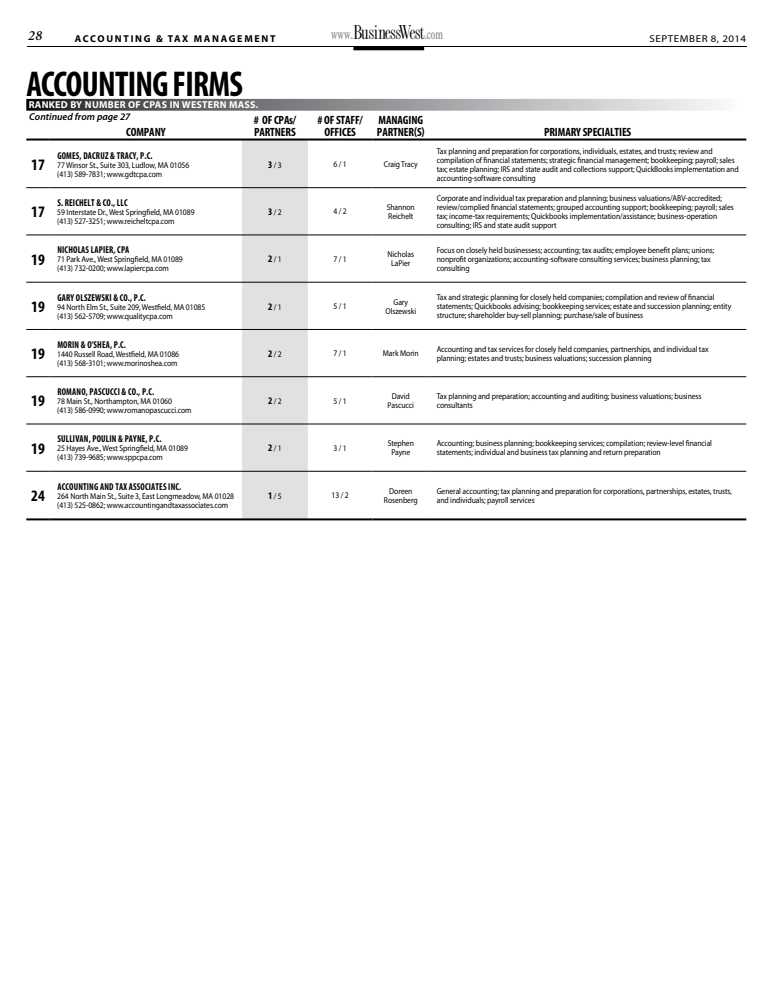
<style>
.page{position:relative;width:774px;height:1008px;background:#fff}
.page>*{position:absolute;margin:0;border:0;box-sizing:border-box;transform-origin:0 0}
.t1{font:700 condensed 36px "Myriad Pro";letter-spacing:-.02em;color:#000;scale:.95 1}
.t2{font:21px "Fashion Compressed Plain";letter-spacing:-.045em;color:#000}
.t3{font:700 condensed 16px "Myriad Pro";color:#000}
.t4{font:italic 600 14px "Minion";color:#000}
.t5{font:700 condensed 12px/12px "Myriad Pro";letter-spacing:-.01em;color:#000}
.t6{font:700 condensed 10px "Myriad Pro";letter-spacing:.02em;color:#000;scale:.9 1}
.t7{font:700 10px "Myriad Pro";letter-spacing:.025em;color:#fff}
.t8{font:700 10px "Myriad Pro";letter-spacing:.17em;color:#000}
.t9{font:italic 600 10px "Myriad Pro";color:#000}
.t10{font:10px "Myriad Pro";letter-spacing:.05em;color:#000;scale:1.1 1}
.t11{font:8.5px/9px "Myriad Pro";letter-spacing:-.01em;color:#000;scale:.9 1}
.s1{font-family:"Times";font-weight:600;font-size:14px;color:#939598}
.s2{font-weight:700;font-stretch:condensed;font-size:10px}
</style>
<div class="page">
<hr style="left:27px;top:46px;width:720px;height:1px;background:#000">
<hr style="left:353px;top:46px;width:71px;height:4px;background:#000">
<svg style="left:26px;top:99px;width:692px;height:12px;background:#919294"></svg>
<svg style="left:26px;top:138px;width:720px;height:380px"></svg>
<hr style="left:50px;top:471px;width:192px;height:1px;background:#000">
<hr style="left:242px;top:471px;width:66px;height:1px;background:#000">
<hr style="left:308px;top:471px;width:65px;height:1px;background:#000">
<hr style="left:372px;top:471px;width:57px;height:1px;background:#000">
<hr style="left:429px;top:471px;width:317px;height:1px;background:#000">
<hr style="left:26px;top:518px;width:24px;height:2px;background:#000">
<hr style="left:50px;top:518px;width:192px;height:2px;background:#000">
<hr style="left:242px;top:518px;width:66px;height:2px;background:#000">
<hr style="left:308px;top:518px;width:65px;height:2px;background:#000">
<hr style="left:372px;top:518px;width:57px;height:2px;background:#000">
<hr style="left:429px;top:518px;width:317px;height:2px;background:#000">
<hr style="left:26px;top:139px;width:24px;height:2px;background:#000">
<hr style="left:50px;top:139px;width:192px;height:2px;background:#000">
<hr style="left:242px;top:139px;width:66px;height:2px;background:#000">
<hr style="left:308px;top:139px;width:65px;height:2px;background:#000">
<hr style="left:372px;top:139px;width:57px;height:2px;background:#000">
<hr style="left:429px;top:139px;width:317px;height:2px;background:#000">
<h3 class="t4" style="left:28px;top:29px;width:16px">28</h3>
<p class="t8" style="left:75px;top:32px;width:202px">ACCOUNTING &amp; TAX MANAGEMENT</p>
<h2 class="t2" style="left:331px;top:19px;width:113px"><span class="s1">www.</span>BusinessWest<span class="s1">.com</span></h2>
<p class="t10" style="left:650px;top:32px;width:89px">SEPTEMBER 8, 2014</p>
<h1 class="t1" style="left:27px;top:61px;width:229px">ACCOUNTING FIRMS</h1>
<p class="t7" style="left:29px;top:98px;width:231px">RANKED BY NUMBER OF CPAS IN WESTERN MASS.</p>
<h3 class="t5" style="left:126px;top:126px;width:41px">COMPANY</h3>
<p class="t9" style="left:29px;top:111px;width:103px">Continued from page 27</p>
<h3 class="t5" style="left:254px;top:114px;width:44px"># OF CPAs/<br>PARTNERS</h3>
<h3 class="t5" style="left:317px;top:114px;width:47px;text-align:center"># OF STAFF/<br>OFFICES</h3>
<h3 class="t5" style="left:377px;top:114px;width:49px">MANAGING<br>PARTNER(S)</h3>
<h3 class="t5" style="left:544px;top:126px;width:89px">PRIMARY SPECIALTIES</h3>
<h3 class="t3" style="left:31px;top:155px;width:15px">17</h3>
<h3 class="t3" style="left:31px;top:202px;width:15px">17</h3>
<h3 class="t3" style="left:31px;top:249px;width:15px">19</h3>
<h3 class="t3" style="left:31px;top:297px;width:15px">19</h3>
<h3 class="t3" style="left:31px;top:344px;width:15px">19</h3>
<h3 class="t3" style="left:31px;top:391px;width:15px">19</h3>
<h3 class="t3" style="left:31px;top:438px;width:15px">19</h3>
<h3 class="t3" style="left:31px;top:486px;width:15px">24</h3>
<p class="t6" style="left:57px;top:149px;width:107px">GOMES, DACRUZ &amp; TRACY, P.C.</p>
<p class="t11" style="left:57px;top:160px;width:148px">77 Winsor St., Suite 303, Ludlow, MA 01056 (413) 589-7831; www.gdtcpa.com</p>
<p class="t11" style="left:268px;top:160px;width:17px"><span class="s2">3</span> / 3</p>
<p class="t11" style="left:333px;top:160px;width:16px">6 / 1</p>
<p class="t11" style="left:384px;top:160px;width:39px">Craig Tracy</p>
<p class="t11" style="left:437px;top:146px;width:337px">Tax planning and preparation for corporations, individuals, estates, and trusts; review and compilation of financial statements; strategic financial management; bookkeeping; payroll; sales tax; estate planning; IRS and state audit and collections support; QuickBooks implementation and accounting-software consulting</p>
<p class="t6" style="left:57px;top:196px;width:80px">S. REICHELT &amp; CO., LLC</p>
<p class="t11" style="left:57px;top:208px;width:154px">59 Interstate Dr., West Springfield, MA 01089 (413) 527-3251; www.reicheltcpa.com</p>
<p class="t11" style="left:268px;top:208px;width:17px"><span class="s2">3</span> / 2</p>
<p class="t11" style="left:333px;top:207px;width:16px">4 / 2</p>
<p class="t11" style="left:387px;top:203px;width:33px">Shannon<br>Reichelt</p>
<p class="t11" style="left:437px;top:194px;width:332px">Corporate and individual tax preparation and planning; business valuations/ABV-accredited; review/complied financial statements; grouped accounting support; bookkeeping; payroll; sales tax; income-tax requirements; Quickbooks implementation/assistance; business-operation consulting; IRS and state audit support</p>
<p class="t6" style="left:57px;top:244px;width:82px">NICHOLAS LAPIER, CPA</p>
<p class="t11" style="left:57px;top:255px;width:141px">71 Park Ave., West Springfield, MA 01089 (413) 732-0200; www.lapiercpa.com</p>
<p class="t11" style="left:268px;top:255px;width:17px"><span class="s2">2</span> / 1</p>
<p class="t11" style="left:333px;top:254px;width:16px">7 / 1</p>
<p class="t11" style="left:387px;top:250px;width:31px;text-align:center">Nicholas<br>LaPier</p>
<p class="t11" style="left:437px;top:245px;width:310px">Focus on closely held businessess; accounting; tax audits; employee benefit plans; unions; nonprofit organizations; accounting-software consulting services; business planning; tax consulting</p>
<p class="t6" style="left:57px;top:291px;width:100px">GARY OLSZEWSKI &amp; CO., P.C.</p>
<p class="t11" style="left:57px;top:302px;width:166px">94 North Elm St., Suite 209, Westfield, MA 01085 (413) 562-5709; www.qualitycpa.com</p>
<p class="t11" style="left:268px;top:302px;width:17px"><span class="s2">2</span> / 1</p>
<p class="t11" style="left:333px;top:302px;width:16px">5 / 1</p>
<p class="t11" style="left:385px;top:297px;width:36px;text-align:center">Gary<br>Olszewski</p>
<p class="t11" style="left:437px;top:293px;width:329px">Tax and strategic planning for closely held companies; compilation and review of financial statements; Quickbooks advising; bookkeeping services; estate and succession planning; entity structure; shareholder buy-sell planning; purchase/sale of business</p>
<p class="t6" style="left:57px;top:338px;width:78px">MORIN &amp; O’SHEA, P.C.</p>
<p class="t11" style="left:57px;top:349px;width:137px">1440 Russell Road, Westfield, MA 01086 (413) 568-3101; www.morinoshea.com</p>
<p class="t11" style="left:268px;top:349px;width:17px"><span class="s2">2</span> / 2</p>
<p class="t11" style="left:333px;top:349px;width:16px">7 / 1</p>
<p class="t11" style="left:383px;top:349px;width:41px">Mark Morin</p>
<p class="t11" style="left:437px;top:344px;width:304px">Accounting and tax services for closely held companies, partnerships, and individual tax planning; estates and trusts; business valuations; succession planning</p>
<p class="t6" style="left:57px;top:386px;width:109px">ROMANO, PASCUCCI &amp; CO., P.C.</p>
<p class="t11" style="left:57px;top:397px;width:151px">78 Main St., Northampton, MA 01060<br>(413) 586-0990; www.romanopascucci.com</p>
<p class="t11" style="left:268px;top:397px;width:17px"><span class="s2">2</span> / 2</p>
<p class="t11" style="left:333px;top:396px;width:16px">5 / 1</p>
<p class="t11" style="left:388px;top:392px;width:31px;text-align:center">David<br>Pascucci</p>
<p class="t11" style="left:437px;top:392px;width:296px">Tax planning and preparation; accounting and auditing; business valuations; business consultants</p>
<p class="t6" style="left:57px;top:433px;width:117px">SULLIVAN, POULIN &amp; PAYNE, P.C.</p>
<p class="t11" style="left:57px;top:444px;width:147px">25 Hayes Ave., West Springfield, MA 01089 (413) 739-9685; www.sppcpa.com</p>
<p class="t11" style="left:268px;top:444px;width:17px"><span class="s2">2</span> / 1</p>
<p class="t11" style="left:333px;top:443px;width:16px">3 / 1</p>
<p class="t11" style="left:388px;top:439px;width:31px;text-align:center">Stephen<br>Payne</p>
<p class="t11" style="left:437px;top:439px;width:307px">Accounting; business planning; bookkeeping services; compilation; review-level financial statements; individual and business tax planning and return preparation</p>
<p class="t6" style="left:57px;top:480px;width:139px">ACCOUNTING AND TAX ASSOCIATES INC.</p>
<p class="t11" style="left:57px;top:491px;width:198px">264 North Main St., Suite 3, East Longmeadow, MA 01028 (413) 525-0862; www.accountingandtaxassociates.com</p>
<p class="t11" style="left:268px;top:491px;width:17px"><span class="s2">1</span> / 5</p>
<p class="t11" style="left:332px;top:491px;width:21px">13 / 2</p>
<p class="t11" style="left:384px;top:486px;width:39px;text-align:center">Doreen<br>Rosenberg</p>
<p class="t11" style="left:437px;top:486px;width:330px">General accounting; tax planning and preparation for corporations, partnerships, estates, trusts, and individuals; payroll services</p>
</div>
